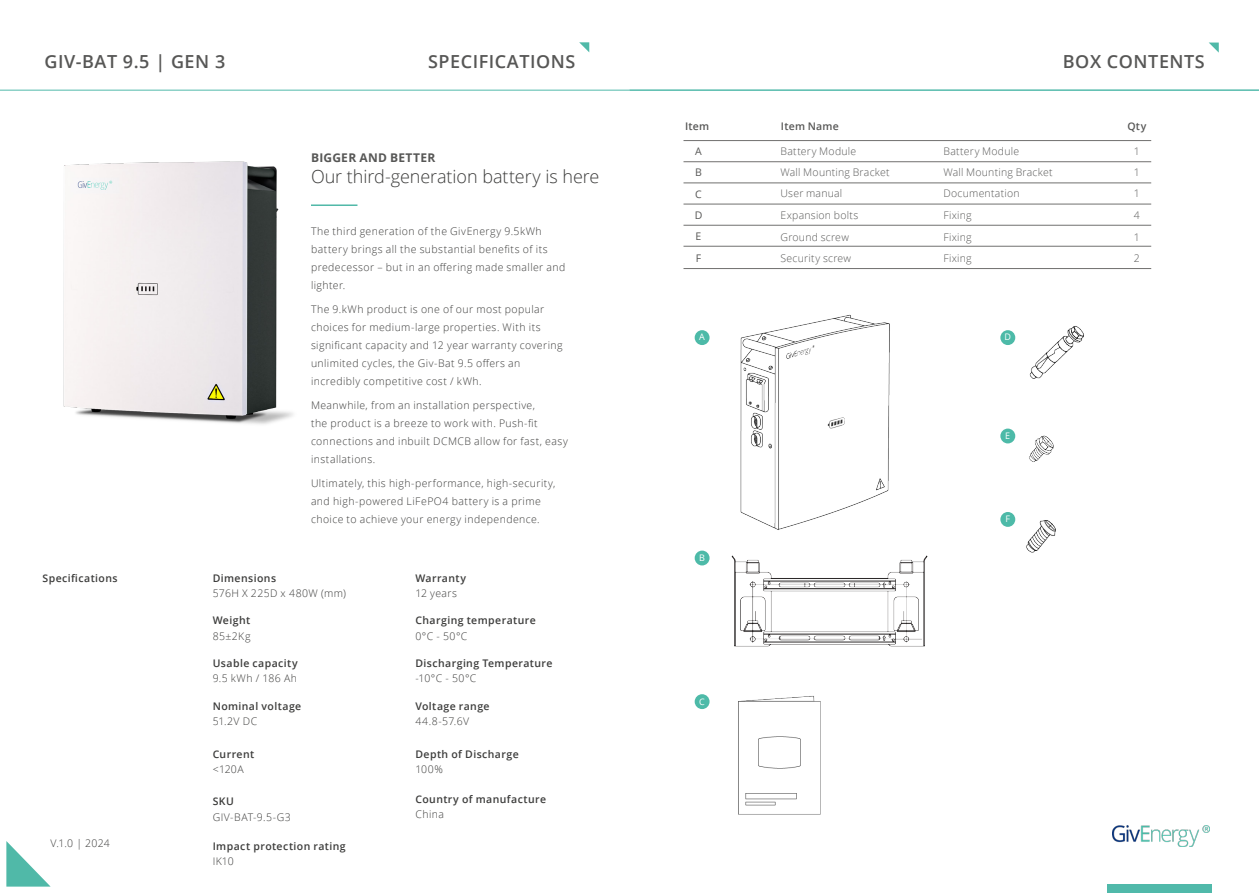
<style>
.page{position:relative;width:1259px;height:893px;background:#fff}
.page>*{position:absolute;margin:0;border:0;box-sizing:border-box;transform-origin:0 0}
.t1{font:600 18px "Open Sans";letter-spacing:.03em;color:#575756}
.t2{font:300 18px "Open Sans";letter-spacing:-.005em;color:#3c3c3b}
.t3{font:700 12px "Open Sans";letter-spacing:.025em;color:#575756}
.t4{font:300 10.5px/18px "Open Sans";letter-spacing:.04em;color:#3c3c3b}
.t5{font:600 10.5px "Open Sans";letter-spacing:.04em;color:#3c3c3b}
.t6{font:300 10.5px/21px "Open Sans";letter-spacing:.02em;color:#575756}
.t7{font:600 10.5px "Open Sans";letter-spacing:.025em;color:#575756}
.t8{font:10.5px/21.1px "Open Sans";color:#575756}
.t9{font:9px "Open Sans";color:#fff}
</style>
<div class="page">
<hr style="left:0;top:90px;width:629px;height:1px;background:#50b9aa">
<svg style="left:579px;top:42px;width:10px;height:10px"></svg>
<svg style="left:6px;top:841px;width:45px;height:46px"></svg>
<div style="left:1000px;top:429px;width:15px;height:14px;background:#4dbaa8;border-radius:50%"></div>
<img style="left:731px;top:555px;width:197px;height:92px">
<img style="left:1029px;top:326px;width:55px;height:53px">
<img style="left:1012px;top:513px;width:44px;height:40px">
<div style="left:694px;top:330px;width:15px;height:15px;background:#4dbaa8;border-radius:50%"></div>
<div style="left:1000px;top:330px;width:15px;height:15px;background:#4dbaa8;border-radius:50%"></div>
<div style="left:1000px;top:512px;width:15px;height:15px;background:#4dbaa8;border-radius:50%"></div>
<div style="left:694px;top:694px;width:15px;height:15px;background:#4dbaa8;border-radius:50%"></div>
<div style="left:694px;top:551px;width:15px;height:14px;background:#4dbaa8;border-radius:50%"></div>
<hr style="left:629px;top:90px;width:630px;height:1px;background:#50b9aa">
<hr style="left:683px;top:161px;width:468px;height:1px;background:#71706f">
<hr style="left:683px;top:140px;width:468px;height:1px;background:#71706f">
<hr style="left:683px;top:183px;width:468px;height:1px;background:#71706f">
<hr style="left:683px;top:204px;width:468px;height:1px;background:#71706f">
<hr style="left:683px;top:225px;width:468px;height:1px;background:#71706f">
<hr style="left:683px;top:246px;width:468px;height:1px;background:#71706f">
<hr style="left:683px;top:268px;width:468px;height:1px;background:#71706f">
<svg style="left:1209px;top:43px;width:9px;height:9px"></svg>
<div style="left:1107px;top:884px;width:105px;height:9px;background:#50b9aa"></div>
<img style="left:740px;top:314px;width:150px;height:216px">
<img style="left:1112px;top:825px;width:97px;height:21px">
<img style="left:1029px;top:435px;width:25px;height:27px">
<img style="left:738px;top:696px;width:83px;height:119px">
<img style="left:63px;top:161px;width:295px;height:263px">
<h1 class="t1" style="left:44px;top:49px;width:182px">GIV-BAT 9.5 | GEN 3</h1>
<h1 class="t1" style="left:428px;top:49px;width:149px">SPECIFICATIONS</h1>
<p class="t3" style="left:311px;top:150px;width:126px">BIGGER AND BETTER</p>
<h1 class="t2" style="left:311px;top:164px;width:290px">Our third-generation battery is here</h1>
<p class="t4" style="left:311px;top:222px;width:256px">The third generation of the GivEnergy 9.5kWh battery brings all the substantial benefits of its predecessor – but in an offering made smaller and lighter.</p>
<p class="t4" style="left:311px;top:300px;width:253px">The 9.kWh product is one of our most popular choices for medium-large properties. With its significant capacity and 12 year warranty covering unlimited cycles, the Giv-Bat 9.5 offers an incredibly competitive cost / kWh.</p>
<p class="t4" style="left:311px;top:396px;width:258px">Meanwhile, from an installation perspective,<br>the product is a breeze to work with. Push-fit connections and inbuilt DCMCB allow for fast, easy installations.</p>
<p class="t4" style="left:311px;top:474px;width:246px">Ultimately, this high-performance, high-security, and high-powered LiFePO4 battery is a prime choice to achieve your energy independence.</p>
<p class="t5" style="left:43px;top:571px;width:77px">Specifications</p>
<p class="t5" style="left:213px;top:571px;width:65px">Dimensions</p>
<p class="t4" style="left:213px;top:584px;width:135px">576H X 225D x 480W (mm)</p>
<p class="t5" style="left:415px;top:571px;width:52px">Warranty</p>
<p class="t4" style="left:415px;top:584px;width:43px">12 years</p>
<p class="t5" style="left:213px;top:613px;width:39px">Weight</p>
<p class="t4" style="left:213px;top:627px;width:39px">85±2Kg</p>
<p class="t5" style="left:415px;top:613px;width:122px">Charging temperature</p>
<p class="t4" style="left:415px;top:627px;width:54px">0°C - 50°C</p>
<p class="t5" style="left:213px;top:656px;width:87px">Usable capacity</p>
<p class="t4" style="left:213px;top:669px;width:86px">9.5 kWh / 186 Ah</p>
<p class="t5" style="left:415px;top:656px;width:139px">Discharging Temperature</p>
<p class="t4" style="left:415px;top:669px;width:63px">-10°C - 50°C</p>
<p class="t4" style="left:51px;top:834px;width:61px">V.1.0 | 2024</p>
<p class="t5" style="left:213px;top:698px;width:90px">Nominal voltage</p>
<p class="t5" style="left:415px;top:698px;width:76px">Voltage range</p>
<p class="t4" style="left:213px;top:712px;width:46px">51.2V DC</p>
<p class="t4" style="left:415px;top:712px;width:55px">44.8-57.6V</p>
<p class="t5" style="left:213px;top:747px;width:43px">Current</p>
<p class="t5" style="left:213px;top:794px;width:23px">SKU</p>
<p class="t5" style="left:213px;top:839px;width:135px">Impact protection rating</p>
<p class="t4" style="left:213px;top:760px;width:33px">&lt;120A</p>
<p class="t4" style="left:213px;top:808px;width:80px">GIV-BAT-9.5-G3</p>
<p class="t4" style="left:213px;top:852px;width:23px">IK10</p>
<p class="t5" style="left:415px;top:747px;width:105px">Depth of Discharge</p>
<p class="t5" style="left:415px;top:792px;width:132px">Country of manufacture</p>
<p class="t4" style="left:415px;top:760px;width:29px">100%</p>
<p class="t4" style="left:415px;top:805px;width:30px">China</p>
<h1 class="t1" style="left:1063px;top:49px;width:143px">BOX CONTENTS</h1>
<p class="t7" style="left:685px;top:119px;width:26px">Item</p>
<p class="t7" style="left:781px;top:119px;width:59px">Item Name</p>
<p class="t7" style="left:1127px;top:119px;width:20px">Qty</p>
<p class="t8" style="left:695px;top:141px;width:8px">A</p>
<p class="t6" style="left:780px;top:141px;width:77px">Battery Module</p>
<p class="t6" style="left:943px;top:141px;width:77px">Battery Module</p>
<p class="t6" style="left:1133px;top:141px;width:7px">1</p>
<p class="t8" style="left:695px;top:162px;width:8px">B</p>
<p class="t6" style="left:780px;top:162px;width:111px">Wall Mounting Bracket</p>
<p class="t6" style="left:943px;top:162px;width:111px">Wall Mounting Bracket</p>
<p class="t6" style="left:1133px;top:162px;width:7px">1</p>
<p class="t6" style="left:780px;top:204px;width:79px">Expansion bolts</p>
<p class="t6" style="left:943px;top:204px;width:30px">Fixing</p>
<p class="t6" style="left:780px;top:183px;width:63px">User manual</p>
<p class="t6" style="left:943px;top:183px;width:78px">Documentation</p>
<p class="t6" style="left:1133px;top:183px;width:7px">1</p>
<p class="t8" style="left:694px;top:183px;width:9px">C<br>D</p>
<p class="t6" style="left:1133px;top:204px;width:7px">4</p>
<p class="t8" style="left:695px;top:224px;width:7px;line-height:22.4px">E<br>F</p>
<p class="t6" style="left:780px;top:226px;width:72px">Ground screw<br>Security screw</p>
<p class="t6" style="left:943px;top:226px;width:30px">Fixing<br>Fixing</p>
<p class="t9" style="left:699px;top:331px;width:7px">A</p>
<p class="t9" style="left:1004px;top:331px;width:8px">D</p>
<p class="t9" style="left:1005px;top:429px;width:7px">E</p>
<p class="t9" style="left:699px;top:551px;width:7px">B</p>
<p class="t9" style="left:699px;top:695px;width:7px">C</p>
<p class="t9" style="left:1005px;top:513px;width:6px">F</p>
<p class="t6" style="left:1133px;top:226px;width:7px">1<br>2</p>
</div>
